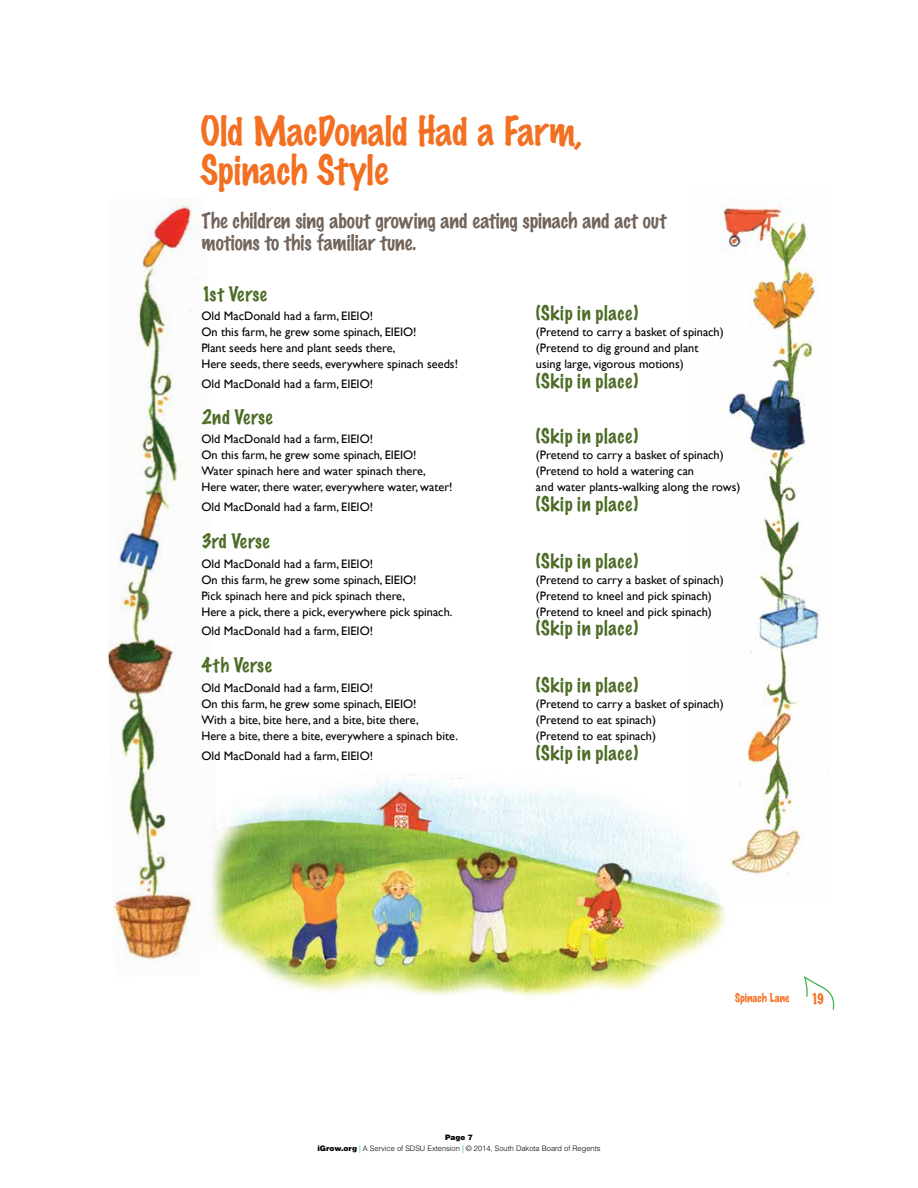
<style>
.page{position:relative;width:918px;height:1188px;background:#fff}
.page>*{position:absolute;margin:0;border:0;box-sizing:border-box;transform-origin:0 0}
.t1{font:100 36.9px/39.3px "Marker Felt";color:#f36f21}
.t2{font:100 19.65px/22.2px "Marker Felt";color:#72645a}
.t3{font:100 18.45px "Marker Felt";letter-spacing:.035em;color:#4d6c26}
.t4{font:100 18.45px "Marker Felt";color:#4d6c26}
.t5{font:100 13.5px "Marker Felt";color:#f36f21}
.t6{font:12.3px/16px "Gill Sans";color:#000}
.t7{font:100 11.1px "Marker Felt";color:#f36f21}
.t8{font:300 7.5px/10.5px "Helvetica";color:#000;text-align:center}
.s1{font-weight:900}
.s2{color:#00a160}
</style>
<div class="page">
<svg style="left:804px;top:977px;width:31px;height:33px"></svg>
<img style="left:108px;top:201px;width:98px;height:763px">
<img style="left:720px;top:197px;width:99px;height:680px">
<img style="left:211px;top:774px;width:534px;height:223px">
<h1 class="t1" style="left:200px;top:113px;width:384px">Old MacDonald Had a Farm,<br>Spinach Style</h1>
<h2 class="t2" style="left:202px;top:211px;width:466px">The children sing about growing and eating spinach and act out motions to this familiar tune.</h2>
<h3 class="t3" style="left:201px;top:281px;width:67px">1st Verse</h3>
<p class="t6" style="left:201px;top:308px;width:173px">Old MacDonald had a farm, EIEIO!</p>
<h3 class="t3" style="left:536px;top:301px;width:104px">(Skip in place)</h3>
<p class="t6" style="left:201px;top:324px;width:217px">On this farm, he grew some spinach, EIEIO!</p>
<p class="t6" style="left:536px;top:324px;width:189px">(Pretend to carry a basket of spinach)</p>
<p class="t6" style="left:201px;top:340px;width:258px">Plant seeds here and plant seeds there,<br>Here seeds, there seeds, everywhere spinach seeds!</p>
<p class="t6" style="left:536px;top:340px;width:164px">(Pretend to dig ground and plant using large, vigorous motions)</p>
<p class="t6" style="left:201px;top:376px;width:173px">Old MacDonald had a farm, EIEIO!</p>
<h3 class="t3" style="left:536px;top:369px;width:104px">(Skip in place)</h3>
<h3 class="t3" style="left:201px;top:404px;width:73px">2nd Verse</h3>
<p class="t6" style="left:201px;top:431px;width:173px">Old MacDonald had a farm, EIEIO!</p>
<h3 class="t3" style="left:536px;top:424px;width:104px">(Skip in place)</h3>
<p class="t6" style="left:201px;top:447px;width:217px">On this farm, he grew some spinach, EIEIO!</p>
<p class="t6" style="left:536px;top:447px;width:189px">(Pretend to carry a basket of spinach)</p>
<p class="t6" style="left:201px;top:463px;width:253px">Water spinach here and water spinach there,<br>Here water, there water, everywhere water, water!</p>
<p class="t6" style="left:536px;top:463px;width:206px">(Pretend to hold a watering can<br>and water plants-walking along the rows)</p>
<p class="t6" style="left:201px;top:499px;width:173px">Old MacDonald had a farm, EIEIO!</p>
<h3 class="t3" style="left:536px;top:492px;width:104px">(Skip in place)</h3>
<h3 class="t4" style="left:201px;top:528px;width:70px">3rd Verse</h3>
<p class="t6" style="left:201px;top:555px;width:173px">Old MacDonald had a farm, EIEIO!</p>
<h3 class="t3" style="left:536px;top:548px;width:104px">(Skip in place)</h3>
<p class="t6" style="left:201px;top:571px;width:217px">On this farm, he grew some spinach, EIEIO!</p>
<p class="t6" style="left:536px;top:571px;width:189px">(Pretend to carry a basket of spinach)</p>
<p class="t6" style="left:201px;top:587px;width:205px">Pick spinach here and pick spinach there,</p>
<p class="t6" style="left:536px;top:587px;width:177px">(Pretend to kneel and pick spinach)</p>
<p class="t6" style="left:201px;top:603px;width:253px">Here a pick, there a pick, everywhere pick spinach.</p>
<p class="t6" style="left:536px;top:603px;width:177px">(Pretend to kneel and pick spinach)</p>
<p class="t6" style="left:201px;top:623px;width:173px">Old MacDonald had a farm, EIEIO!</p>
<h3 class="t3" style="left:536px;top:616px;width:104px">(Skip in place)</h3>
<h3 class="t3" style="left:201px;top:653px;width:72px">4th Verse</h3>
<p class="t6" style="left:201px;top:680px;width:173px">Old MacDonald had a farm, EIEIO!</p>
<h3 class="t3" style="left:536px;top:672px;width:104px">(Skip in place)</h3>
<p class="t6" style="left:201px;top:696px;width:217px">On this farm, he grew some spinach, EIEIO!</p>
<p class="t6" style="left:536px;top:696px;width:189px">(Pretend to carry a basket of spinach)</p>
<p class="t6" style="left:201px;top:712px;width:219px">With a bite, bite here, and a bite, bite there,</p>
<p class="t6" style="left:536px;top:712px;width:122px">(Pretend to eat spinach)</p>
<p class="t6" style="left:201px;top:728px;width:258px">Here a bite, there a bite, everywhere a spinach bite.</p>
<p class="t6" style="left:536px;top:728px;width:122px">(Pretend to eat spinach)</p>
<p class="t6" style="left:201px;top:747px;width:173px">Old MacDonald had a farm, EIEIO!</p>
<h3 class="t3" style="left:536px;top:740px;width:104px">(Skip in place)</h3>
<p class="t8" style="left:317px;top:1132px;width:285px"><span class="s1">Page 7<br>iGrow.org</span> <span class="s2">|</span> A Service of SDSU Extension <span class="s2">|</span> © 2014, South Dakota Board of Regents</p>
<p class="t7" style="left:735px;top:992px;width:56px">Spinach Lane</p>
<p class="t5" style="left:813px;top:992px;width:12px">19</p>
</div>
